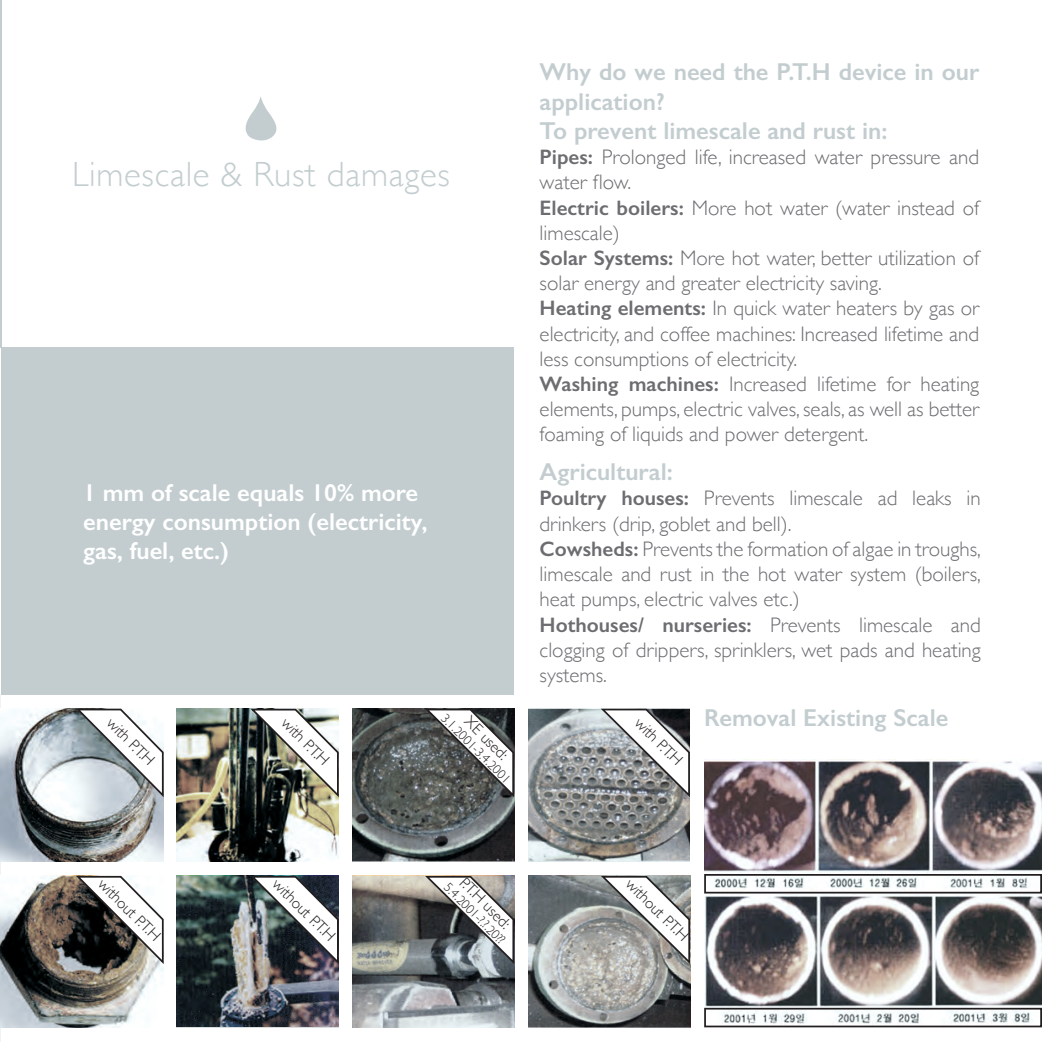
<style>
.page{position:relative;width:1042px;height:1042px;background:#fff}
.page>*{position:absolute;margin:0;border:0;box-sizing:border-box;transform-origin:0 0}
.t1{font:300 35px "Gill Sans";letter-spacing:.02em;color:#c3cdcf}
.t2{font:600 24.5px/29.4px "Gill Sans";color:#c3cdcf}
.t3{font:600 24.5px/29.4px "Gill Sans";color:#fff}
.t4{font:300 21px/25.2px "Gill Sans";color:#6c6d70}
.t5{font:300 15.75px "Gill Sans";color:#231f20}
.t6{font:300 13.12px "Gill Sans";color:#231f20}
.s1{font-weight:600}
</style>
<div class="page">
<hr style="left:0;top:0;width:1px;height:347px;background:#c3cdcf">
<div style="left:1px;top:347px;width:513px;height:347px;background:#c3cdcf"></div>
<svg style="left:245px;top:97px;width:32px;height:44px"></svg>
<img style="left:704px;top:759px;width:338px;height:130px">
<svg style="left:352px;top:876px;width:162px;height:151px;background:#858989"></svg>
<svg style="left:528px;top:876px;width:162px;height:151px;background:#888c8b"></svg>
<svg style="left:0;top:709px;width:164px;height:153px"></svg>
<img style="left:176px;top:876px;width:163px;height:151px">
<svg style="left:0;top:876px;width:164px;height:151px"></svg>
<img style="left:176px;top:709px;width:163px;height:153px">
<svg style="left:352px;top:709px;width:162px;height:153px;background:#535959"></svg>
<svg style="left:528px;top:709px;width:162px;height:153px;background:#929696"></svg>
<svg style="left:704px;top:762px;width:338px;height:125px;background:#888084"></svg>
<svg style="left:704px;top:894px;width:338px;height:128px"></svg>
<svg style="left:74px;top:708px;width:90px;height:89px"></svg>
<img style="left:248px;top:708px;width:91px;height:89px">
<svg style="left:74px;top:875px;width:90px;height:89px"></svg>
<img style="left:248px;top:875px;width:91px;height:89px">
<svg style="left:423px;top:708px;width:92px;height:89px"></svg>
<svg style="left:598px;top:708px;width:92px;height:89px"></svg>
<svg style="left:423px;top:875px;width:92px;height:89px"></svg>
<svg style="left:599px;top:875px;width:92px;height:89px"></svg>
<div style="left:704px;top:874px;width:338px;height:19px;border:2px solid #231f20"></div>
<div style="left:704px;top:1008px;width:338px;height:19px;border:2px solid #231f20"></div>
<h1 class="t1" style="left:72px;top:147px;width:379px">Limescale &amp; Rust damages</h1>
<p class="t3" style="left:83px;top:477px;width:346px">1 mm of scale equals 10% more energy consumption (electricity, gas, fuel, etc.)</p>
<p class="t2" style="left:539px;top:57px;width:441px">Why do we need the P.T.H device in our application?<br>To prevent limescale and rust in:</p>
<p class="t4" style="left:539px;top:144px;width:441px"><span class="s1">Pipes:</span> Prolonged life, increased water pressure and water flow.<br><span class="s1">Electric boilers:</span> More hot water (water instead of limescale)<br><span class="s1">Solar Systems:</span> More hot water, better utilization of solar energy and greater electricity saving.<br><span class="s1">Heating elements:</span> In quick water heaters by gas or electricity, and coffee machines: Increased lifetime and less consumptions of electricity.<br><span class="s1">Washing machines:</span> Increased lifetime for heating elements, pumps, electric valves, seals, as well as better foaming of liquids and power detergent.</p>
<p class="t2" style="left:539px;top:457px;width:135px">Agricultural:</p>
<p class="t4" style="left:539px;top:485px;width:443px"><span class="s1">Poultry houses:</span> Prevents limescale ad leaks in drinkers (drip, goblet and bell).<br><span class="s1">Cowsheds:</span> Prevents the formation of algae in troughs, limescale and rust in the hot water system (boilers, heat pumps, electric valves etc.)<br><span class="s1">Hothouses/ nurseries:</span> Prevents limescale and clogging of drippers, sprinklers, wet pads and heating systems.</p>
<p class="t5" style="left:118px;top:711px;width:62px;rotate:45deg">with P.T.H</p>
<p class="t5" style="left:293px;top:711px;width:62px;rotate:45deg">with P.T.H</p>
<p class="t6" style="left:451px;top:709px;width:94px;rotate:45deg">3.1.2001-3.4.2001</p>
<p class="t5" style="left:476px;top:710px;width:56px;rotate:45deg">XE used:</p>
<p class="t5" style="left:646px;top:711px;width:62px;rotate:45deg">with P.T.H</p>
<p class="t2" style="left:704px;top:703px;width:246px">Removal Existing Scale</p>
<p class="t5" style="left:471px;top:871px;width:67px;rotate:45deg">P.T.H used:</p>
<p class="t5" style="left:109px;top:872px;width:83px;rotate:45deg">without P.T.H</p>
<p class="t5" style="left:284px;top:872px;width:83px;rotate:45deg">without P.T.H</p>
<p class="t6" style="left:453px;top:877px;width:82px;rotate:45deg">5.4.2001-?.?.20??</p>
<p class="t5" style="left:637px;top:872px;width:83px;rotate:45deg">without P.T.H</p>
</div>
